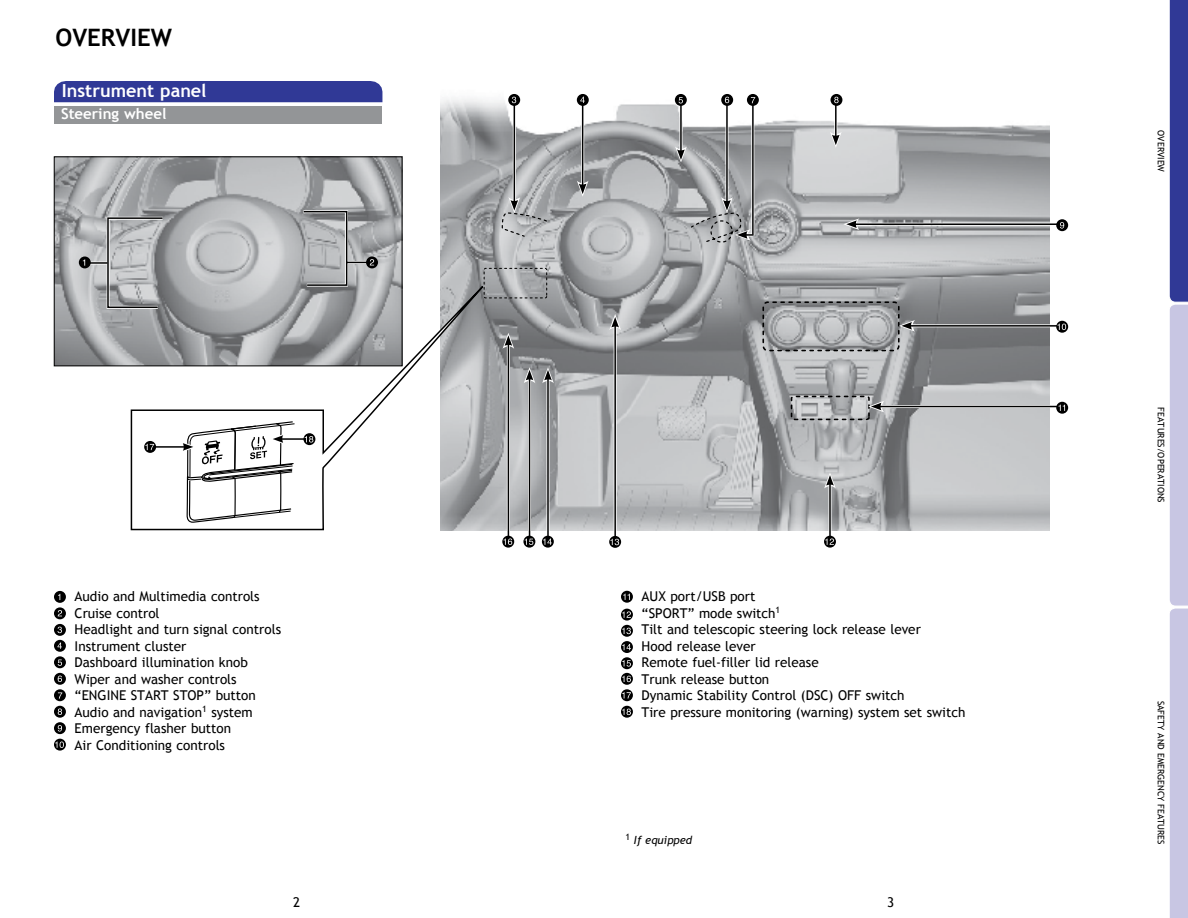
<style>
.page{position:relative;width:1188px;height:918px;background:#fff}
.page>*{position:absolute;margin:0;border:0;box-sizing:border-box;transform-origin:0 0}
.t1{font:700 24px "Trebuchet MS";color:#000}
.t2{font:700 18px "Trebuchet MS";color:#fff}
.t3{font:700 15px "Trebuchet MS";color:#fff}
.t4{font:13.5px/16.5px "Trebuchet MS";color:#000}
.t5{font:italic 11.25px "Trebuchet MS";color:#000}
.t6{font:9px "Trebuchet MS";color:#000}
</style>
<div class="page">
<img style="left:441px;top:94px;width:609px;height:436px">
<div style="left:762px;top:301px;width:138px;height:50px;border:2px dashed #000;border-radius:5px"></div>
<div style="left:484px;top:268px;width:63px;height:30px;border:1px dashed #000"></div>
<div style="left:54px;top:81px;width:328px;height:21px;background:#303996"></div>
<svg style="left:1169px;top:0;width:19px;height:918px;background:#9a9ccc"></svg>
<svg style="left:54px;top:591px;width:12px;height:12px"></svg>
<svg style="left:58px;top:594px;width:2px;height:6px"></svg>
<svg style="left:54px;top:607px;width:12px;height:12px"></svg>
<svg style="left:58px;top:610px;width:4px;height:6px"></svg>
<svg style="left:54px;top:624px;width:12px;height:12px"></svg>
<svg style="left:58px;top:627px;width:4px;height:6px"></svg>
<div style="left:54px;top:640px;width:12px;height:12px;background:#000;border-radius:50%"></div>
<svg style="left:57px;top:643px;width:5px;height:6px"></svg>
<svg style="left:54px;top:656px;width:12px;height:12px"></svg>
<svg style="left:58px;top:660px;width:4px;height:6px"></svg>
<svg style="left:54px;top:673px;width:12px;height:12px"></svg>
<svg style="left:58px;top:676px;width:4px;height:6px"></svg>
<div style="left:54px;top:689px;width:12px;height:12px;background:#000;border-radius:50%"></div>
<svg style="left:58px;top:692px;width:4px;height:7px"></svg>
<svg style="left:54px;top:706px;width:12px;height:12px"></svg>
<svg style="left:58px;top:709px;width:4px;height:6px"></svg>
<svg style="left:54px;top:722px;width:12px;height:12px"></svg>
<svg style="left:58px;top:725px;width:4px;height:7px"></svg>
<svg style="left:54px;top:739px;width:12px;height:12px"></svg>
<svg style="left:55px;top:742px;width:9px;height:6px"></svg>
<svg style="left:621px;top:591px;width:12px;height:12px"></svg>
<svg style="left:623px;top:594px;width:7px;height:6px"></svg>
<svg style="left:621px;top:609px;width:12px;height:12px"></svg>
<svg style="left:622px;top:611px;width:9px;height:7px"></svg>
<svg style="left:621px;top:625px;width:12px;height:12px"></svg>
<svg style="left:622px;top:628px;width:9px;height:6px"></svg>
<svg style="left:621px;top:641px;width:12px;height:12px"></svg>
<svg style="left:622px;top:644px;width:9px;height:6px"></svg>
<svg style="left:621px;top:657px;width:12px;height:12px"></svg>
<svg style="left:622px;top:660px;width:9px;height:7px"></svg>
<svg style="left:621px;top:673px;width:12px;height:12px"></svg>
<svg style="left:622px;top:676px;width:9px;height:6px"></svg>
<div style="left:54px;top:107px;width:327px;height:17px;background:#939597"></div>
<img style="left:56px;top:159px;width:344px;height:205px">
<div style="left:54px;top:157px;width:348px;height:209px;border:1px solid #000"></div>
<hr style="left:513px;top:103px;width:3px;height:100px;background:#fff">
<hr style="left:514px;top:100px;width:1px;height:102px;background:#000">
<hr style="left:725px;top:103px;width:3px;height:100px;background:#fff">
<hr style="left:726px;top:100px;width:2px;height:102px;background:#000">
<hr style="left:581px;top:102px;width:3px;height:84px;background:#fff">
<hr style="left:582px;top:99px;width:1px;height:87px;background:#000">
<hr style="left:679px;top:102px;width:3px;height:50px;background:#fff">
<hr style="left:680px;top:99px;width:2px;height:53px;background:#000">
<svg style="left:675px;top:146px;width:12px;height:17px"></svg>
<hr style="left:546px;top:378px;width:3px;height:158px;background:#fff">
<hr style="left:547px;top:378px;width:2px;height:161px;background:#000">
<svg style="left:542px;top:367px;width:12px;height:16px"></svg>
<hr style="left:828px;top:483px;width:3px;height:53px;background:#fff">
<hr style="left:829px;top:483px;width:2px;height:56px;background:#000">
<svg style="left:824px;top:472px;width:12px;height:17px"></svg>
<hr style="left:528px;top:378px;width:3px;height:158px;background:#fff">
<hr style="left:529px;top:378px;width:1px;height:161px;background:#000">
<svg style="left:524px;top:367px;width:11px;height:16px"></svg>
<hr style="left:507px;top:343px;width:3px;height:193px;background:#fff">
<hr style="left:508px;top:344px;width:1px;height:195px;background:#000">
<svg style="left:503px;top:333px;width:11px;height:16px"></svg>
<hr style="left:834px;top:104px;width:3px;height:33px;background:#fff">
<hr style="left:835px;top:101px;width:2px;height:36px;background:#000">
<svg style="left:830px;top:132px;width:12px;height:16px"></svg>
<hr style="left:751px;top:100px;width:3px;height:136px;background:#fff">
<hr style="left:752px;top:100px;width:2px;height:136px;background:#000">
<svg style="left:501px;top:181px;width:251px;height:85px;background:#afb1b3"></svg>
<hr style="left:909px;top:324px;width:153px;height:3px;background:#fff">
<hr style="left:910px;top:325px;width:150px;height:2px;background:#000">
<svg style="left:899px;top:320px;width:16px;height:12px"></svg>
<hr style="left:879px;top:405px;width:184px;height:3px;background:#fff">
<hr style="left:879px;top:406px;width:182px;height:1px;background:#000">
<svg style="left:790px;top:395px;width:94px;height:26px;background:#a6a7a9"></svg>
<svg style="left:130px;top:287px;width:354px;height:244px"></svg>
<svg style="left:621px;top:706px;width:12px;height:12px"></svg>
<svg style="left:622px;top:709px;width:9px;height:6px"></svg>
<hr style="left:854px;top:223px;width:208px;height:3px;background:#fff">
<hr style="left:156px;top:445px;width:30px;height:3px;background:#fff">
<hr style="left:280px;top:438px;width:22px;height:3px;background:#fff">
<hr style="left:614px;top:324px;width:3px;height:212px;background:#fff">
<hr style="left:854px;top:223px;width:208px;height:2px;background:#000">
<svg style="left:843px;top:218px;width:16px;height:12px"></svg>
<hr style="left:153px;top:446px;width:32px;height:2px;background:#000">
<hr style="left:281px;top:438px;width:24px;height:2px;background:#000">
<svg style="left:180px;top:421px;width:115px;height:102px"></svg>
<hr style="left:614px;top:325px;width:2px;height:214px;background:#000">
<svg style="left:609px;top:314px;width:12px;height:16px"></svg>
<svg style="left:747px;top:94px;width:12px;height:12px"></svg>
<svg style="left:751px;top:97px;width:4px;height:6px"></svg>
<svg style="left:721px;top:94px;width:12px;height:12px"></svg>
<svg style="left:725px;top:97px;width:4px;height:6px"></svg>
<svg style="left:508px;top:94px;width:12px;height:12px"></svg>
<svg style="left:512px;top:97px;width:4px;height:6px"></svg>
<div style="left:577px;top:94px;width:12px;height:12px;background:#000;border-radius:50%"></div>
<svg style="left:580px;top:97px;width:5px;height:6px"></svg>
<svg style="left:675px;top:94px;width:12px;height:12px"></svg>
<svg style="left:679px;top:97px;width:4px;height:6px"></svg>
<div style="left:1056px;top:219px;width:12px;height:12px;background:#000;border-radius:50%"></div>
<svg style="left:1060px;top:222px;width:4px;height:7px"></svg>
<svg style="left:1056px;top:321px;width:12px;height:12px"></svg>
<svg style="left:1057px;top:324px;width:9px;height:6px"></svg>
<svg style="left:1056px;top:402px;width:12px;height:12px"></svg>
<svg style="left:1058px;top:405px;width:7px;height:6px"></svg>
<div style="left:366px;top:257px;width:12px;height:11px;background:#000;border-radius:50%"></div>
<svg style="left:300px;top:209px;width:74px;height:79px;background:#a3a5a7"></svg>
<div style="left:79px;top:257px;width:12px;height:11px;background:#000;border-radius:50%"></div>
<svg style="left:83px;top:215px;width:83px;height:95px;background:#abacae"></svg>
<div style="left:831px;top:94px;width:11px;height:12px;background:#000;border-radius:50%"></div>
<svg style="left:834px;top:97px;width:5px;height:6px"></svg>
<svg style="left:144px;top:441px;width:12px;height:12px"></svg>
<svg style="left:145px;top:444px;width:9px;height:6px"></svg>
<svg style="left:621px;top:689px;width:12px;height:12px"></svg>
<svg style="left:622px;top:692px;width:9px;height:6px"></svg>
<svg style="left:303px;top:433px;width:12px;height:12px"></svg>
<svg style="left:305px;top:436px;width:8px;height:7px"></svg>
<svg style="left:502px;top:536px;width:12px;height:12px"></svg>
<svg style="left:503px;top:539px;width:9px;height:6px"></svg>
<svg style="left:542px;top:536px;width:12px;height:12px"></svg>
<svg style="left:543px;top:539px;width:9px;height:6px"></svg>
<svg style="left:523px;top:536px;width:12px;height:12px"></svg>
<svg style="left:525px;top:539px;width:8px;height:6px"></svg>
<svg style="left:609px;top:536px;width:12px;height:12px"></svg>
<svg style="left:610px;top:539px;width:9px;height:6px"></svg>
<svg style="left:824px;top:536px;width:12px;height:12px"></svg>
<svg style="left:825px;top:539px;width:9px;height:6px"></svg>
<h1 class="t1" style="left:56px;top:23px;width:118px">OVERVIEW</h1>
<h2 class="t2" style="left:62px;top:80px;width:146px">Instrument panel</h2>
<p class="t3" style="left:61px;top:104px;width:107px">Steering wheel</p>
<p class="t4" style="left:75px;top:589px;width:208px">Audio and Multimedia controls<br>Cruise control<br>Headlight and turn signal controls<br>Instrument cluster<br>Dashboard illumination knob<br>Wiper and washer controls “ENGINE START STOP” button<br>Audio and navigation<sup>1</sup> system<br>Emergency flasher button<br>Air Conditioning controls</p>
<p class="t4" style="left:642px;top:589px;width:325px">AUX port/USB port<br>“SPORT” mode switch<sup>1<br></sup>Tilt and telescopic steering lock release lever<br>Hood release lever<br>Remote fuel-filler lid release<br>Trunk release button<br>Dynamic Stability Control (DSC) OFF switch<br>Tire pressure monitoring (warning) system set switch</p>
<p class="t5" style="left:626px;top:834px;width:68px"><sup>1</sup> If equipped</p>
<p class="t4" style="left:293px;top:894px;width:9px">2</p>
<p class="t4" style="left:887px;top:894px;width:9px">3</p>
<p class="t6" style="left:1166px;top:130px;width:43px;rotate:90deg">OVERVIEW</p>
<p class="t6" style="left:1166px;top:407px;width:97px;rotate:90deg">FEATURES/OPERATIONS</p>
<p class="t6" style="left:1166px;top:701px;width:145px;rotate:90deg">SAFETY AND EMERGENCY FEATURES</p>
</div>
